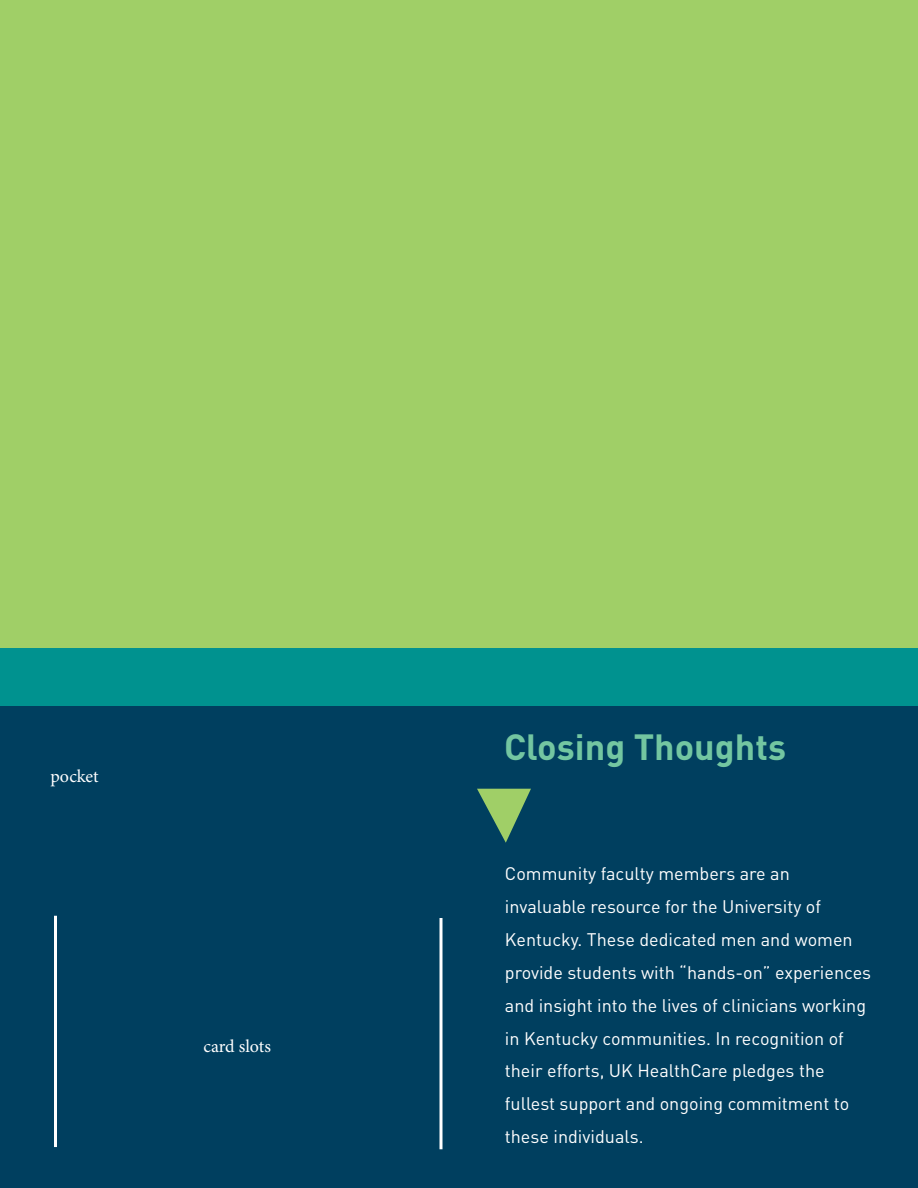
<style>
.page{position:relative;width:918px;height:1188px;background:#fff}
.page>*{position:absolute;margin:0;border:0;box-sizing:border-box;transform-origin:0 0}
.t1{font:700 36px "DIN";color:#73c6a1}
.t2{font:18px/33px "DIN";color:#fff}
.t3{font:18px "Minion Pro";color:#fff}
</style>
<div class="page">
<div style="left:0;top:392px;width:918px;height:796px;background:#00928f"></div>
<div style="left:0;top:0;width:918px;height:648px;background:#a0cf67"></div>
<div style="left:0;top:707px;width:918px;height:481px;background:#003f5f"></div>
<hr style="left:440px;top:918px;width:2px;height:231px;background:#fff">
<hr style="left:54px;top:916px;width:3px;height:231px;background:#fff">
<svg style="left:477px;top:789px;width:54px;height:54px"></svg>
<p class="t3" style="left:50px;top:764px;width:50px">pocket</p>
<p class="t3" style="left:203px;top:1034px;width:69px">card slots</p>
<h1 class="t1" style="left:504px;top:724px;width:284px">Closing Thoughts</h1>
<p class="t2" style="left:505px;top:856px;width:368px">Community faculty members are an invaluable resource for the University of Kentucky. These dedicated men and women provide students with “hands-on” experiences and insight into the lives of clinicians working in Kentucky communities. In recognition of their efforts, UK HealthCare pledges the fullest support and ongoing commitment to these individuals.</p>
</div>
